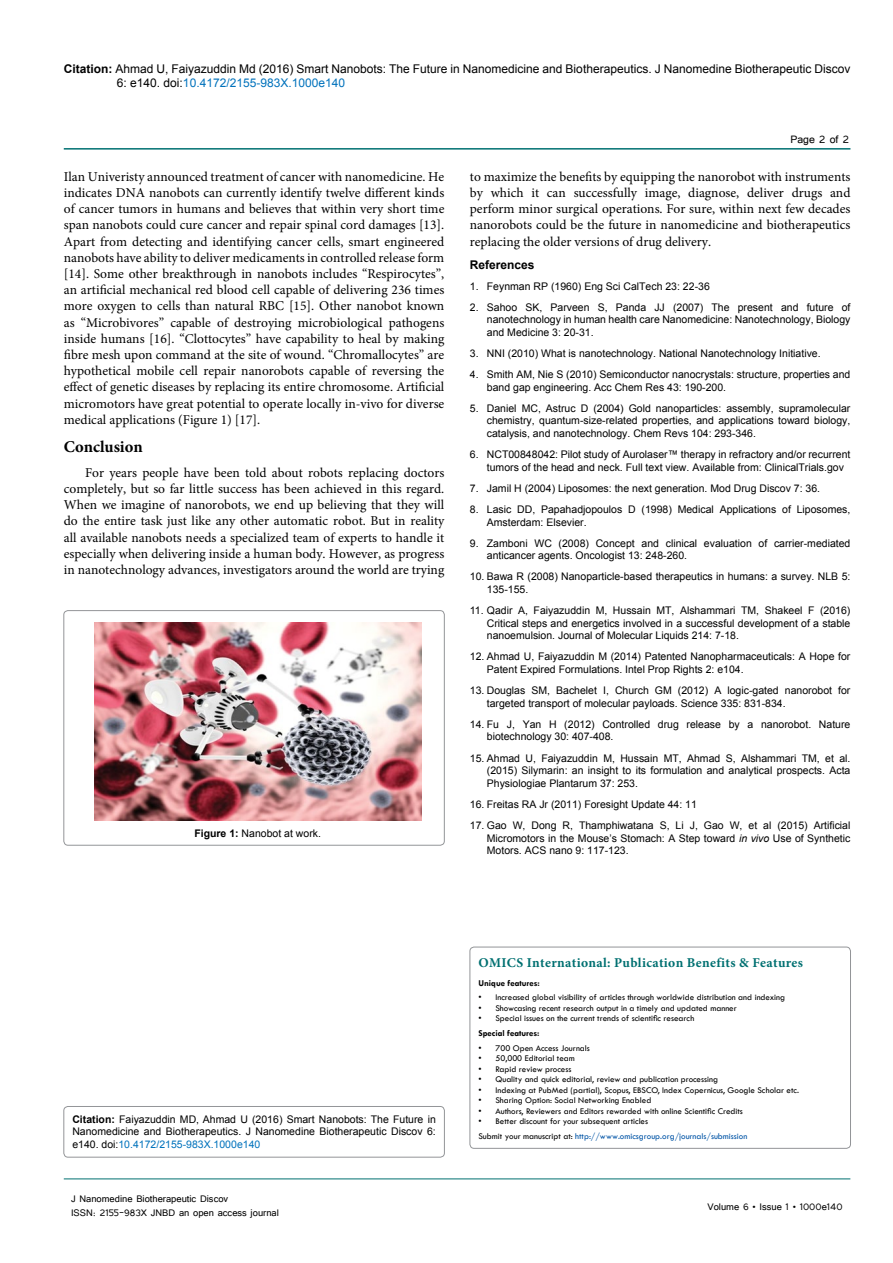
<style>
.page{position:relative;width:893px;height:1263px;background:#fff}
.page>*{position:absolute;margin:0;border:0;box-sizing:border-box;transform-origin:0 0}
.sh1{font:700 16.5px "Minion Pro";color:#000}
.t1{font:13.5px/16.2px "Minion Pro";color:#000;text-align:justify}
.t2{font:700 13.5px "Minion Pro";letter-spacing:.025em;color:#007071}
.t3{font:13.5px "Tunga";color:#000}
.t4{font:12px/14.4px "Arial";color:#000}
.t5{font:12px/14.4px "Tunga";color:#000}
.t6{font:700 12px "Arial";color:#000}
.t7{font:10.5px/12.6px "Arial";color:#000}
.t8{font:9px "Tw Cen";color:#000}
.t9{font:9px "Tw Cen";color:#0054a6}
.t10{font:700 9px "Tw Cen";color:#000}
.s1{font-weight:700}
.s2{color:#0072bc}
.s3{font-style:italic}
.s4{color:#000}
</style>
<div class="page">
<hr style="left:64px;top:148px;width:786px;height:2px;background:#007071">
<hr style="left:64px;top:1179px;width:786px;height:1px;background:#007071">
<div style="left:64px;top:1106px;width:380px;height:51px;border:1px solid #939598;border-radius:4px"></div>
<div style="left:470px;top:947px;width:380px;height:201px;border:1px solid #939598;border-radius:4px"></div>
<img style="left:94px;top:622px;width:327px;height:199px">
<div style="left:64px;top:610px;width:380px;height:235px;border:1px solid #939598;border-radius:4px"></div>
<p class="t4" style="left:117px;top:61px;width:735px;text-indent:-53px"><span class="s1">Citation:</span> Ahmad U, Faiyazuddin Md (2016) Smart Nanobots: The Future in Nanomedicine and Biotherapeutics. J Nanomedine Biotherapeutic Discov<br>6: e140. doi:<span class="s2">10.4172/2155-983X.1000e140</span></p>
<p class="t1" style="left:64px;top:168px;width:382px">Ilan Univeristy announced treatment of cancer with nanomedicine. He indicates DNA nanobots can currently identify twelve different kinds of cancer tumors in humans and believes that within very short time span nanobots could cure cancer and repair spinal cord damages [13].<br>Apart from detecting and identifying cancer cells, smart engineered nanobots have ability to deliver medicaments in controlled release form [14]. Some other breakthrough in nanobots includes “Respirocytes”, an artificial mechanical red blood cell capable of delivering 236 times more oxygen to cells than natural RBC [15]. Other nanobot known as “Microbivores” capable of destroying microbiological pathogens inside humans [16]. “Clottocytes” have capability to heal by making fibre mesh upon command at the site of wound. “Chromallocytes” are hypothetical mobile cell repair nanorobots capable of reversing the effect of genetic diseases by replacing its entire chromosome. Artificial micromotors have great potential to operate locally in-vivo for diverse medical applications (Figure 1) [17].</p>
<p class="sh1" style="left:64px;top:435px;width:81px">Conclusion</p>
<p class="t1" style="left:64px;top:464px;width:382px;text-indent:21px">For years people have been told about robots replacing doctors completely, but so far little success has been achieved in this regard.<br>When we imagine of nanorobots, we end up believing that they will do the entire task just like any other automatic robot. But in reality all available nanobots needs a specialized team of experts to handle it especially when delivering inside a human body. However, as progress in nanotechnology advances, investigators around the world are trying</p>
<p class="t7" style="left:194px;top:827px;width:128px"><span class="s1">Figure 1:</span> Nanobot at work.</p>
<p class="t3" style="left:790px;top:131px;width:60px">Page 2 of 2</p>
<p class="t1" style="left:470px;top:168px;width:382px">to maximize the benefits by equipping the nanorobot with instruments by which it can successfully image, diagnose, deliver drugs and perform minor surgical operations. For sure, within next few decades nanorobots could be the future in nanomedicine and biotherapeutics replacing the older versions of drug delivery.</p>
<p class="t6" style="left:470px;top:256px;width:66px">References</p>
<p class="t7" style="left:470px;top:280px;width:241px">1. Feynman RP (1960) Eng Sci CalTech 23: 22-36</p>
<p class="t7" style="left:487px;top:301px;width:365px;text-align:justify;text-indent:-17px">2. Sahoo SK, Parveen S, Panda JJ (2007) The present and future of nanotechnology in human health care Nanomedicine: Nanotechnology, Biology and Medicine 3: 20-31.</p>
<p class="t7" style="left:470px;top:347px;width:352px">3. NNI (2010) What is nanotechnology. National Nanotechnology Initiative.</p>
<p class="t7" style="left:487px;top:368px;width:365px;text-indent:-17px">4. Smith AM, Nie S (2010) Semiconductor nanocrystals: structure, properties and band gap engineering. Acc Chem Res 43: 190-200.</p>
<p class="t7" style="left:487px;top:402px;width:365px;text-align:justify;text-indent:-17px">5. Daniel MC, Astruc D (2004) Gold nanoparticles: assembly, supramolecular chemistry, quantum-size-related properties, and applications toward biology, catalysis, and nanotechnology. Chem Revs 104: 293-346.</p>
<p class="t7" style="left:487px;top:448px;width:365px;text-indent:-17px">6. NCT00848042: Pilot study of Aurolaser™ therapy in refractory and/or recurrent tumors of the head and neck. Full text view. Available from: ClinicalTrials.gov</p>
<p class="t7" style="left:470px;top:482px;width:352px">7. Jamil H (2004) Liposomes: the next generation. Mod Drug Discov 7: 36.</p>
<p class="t7" style="left:487px;top:503px;width:365px;text-indent:-17px">8. Lasic DD, Papahadjopoulos D (1998) Medical Applications of Liposomes,<br>Amsterdam: Elsevier.</p>
<p class="t7" style="left:487px;top:537px;width:365px;text-indent:-17px">9. Zamboni WC (2008) Concept and clinical evaluation of carrier-mediated anticancer agents. Oncologist 13: 248-260.</p>
<p class="t7" style="left:487px;top:570px;width:365px;text-indent:-17px">10. Bawa R (2008) Nanoparticle-based therapeutics in humans: a survey. NLB 5:<br>135-155.</p>
<p class="t7" style="left:487px;top:604px;width:365px;text-align:justify;text-indent:-17px">11. Qadir A, Faiyazuddin M, Hussain MT, Alshammari TM, Shakeel F (2016)<br>Critical steps and energetics involved in a successful development of a stable nanoemulsion. Journal of Molecular Liquids 214: 7-18.</p>
<p class="t7" style="left:487px;top:650px;width:365px;text-indent:-17px">12. Ahmad U, Faiyazuddin M (2014) Patented Nanopharmaceuticals: A Hope for<br>Patent Expired Formulations. Intel Prop Rights 2: e104.</p>
<p class="t7" style="left:487px;top:684px;width:365px;text-indent:-17px">13. Douglas SM, Bachelet I, Church GM (2012) A logic-gated nanorobot for targeted transport of molecular payloads. Science 335: 831-834.</p>
<p class="t7" style="left:487px;top:718px;width:365px;text-indent:-17px">14. Fu J, Yan H (2012) Controlled drug release by a nanorobot. Nature biotechnology 30: 407-408.</p>
<p class="t7" style="left:487px;top:752px;width:365px;text-align:justify;text-indent:-17px">15. Ahmad U, Faiyazuddin M, Hussain MT, Ahmad S, Alshammari TM, et al. (2015) Silymarin: an insight to its formulation and analytical prospects. Acta Physiologiae Plantarum 37: 253.</p>
<p class="t7" style="left:470px;top:798px;width:229px">16. Freitas RA Jr (2011) Foresight Update 44: 11</p>
<p class="t7" style="left:487px;top:819px;width:365px;text-align:justify;text-indent:-17px">17. Gao W, Dong R, Thamphiwatana S, Li J, Gao W, et al (2015) Artificial Micromotors in the Mouse’s Stomach: A Step toward <span class="s3">in vivo</span> Use of Synthetic Motors. ACS nano 9: 117-123.</p>
<p class="t7" style="left:72px;top:1113px;width:365px;text-align:justify"><span class="s1">Citation:</span> Faiyazuddin MD, Ahmad U (2016) Smart Nanobots: The Future in Nanomedicine and Biotherapeutics. J Nanomedine Biotherapeutic Discov 6: e140. doi:<span class="s2">10.4172/2155-983X.1000e140</span></p>
<p class="t5" style="left:71px;top:1190px;width:209px">J Nanomedine Biotherapeutic Discov<br>ISSN: 2155-983X JNBD an open access journal</p>
<p class="t2" style="left:478px;top:953px;width:326px">OMICS International: Publication Benefits &amp; Features</p>
<p class="t10" style="left:478px;top:977px;width:63px">Unique features:</p>
<p class="t8" style="left:478px;top:992px;width:308px">• Increased global visibility of articles through worldwide distribution and indexing</p>
<p class="t8" style="left:478px;top:1002px;width:260px">• Showcasing recent research output in a timely and updated manner</p>
<p class="t8" style="left:478px;top:1013px;width:217px">• Special issues on the current trends of scientific research</p>
<p class="t10" style="left:478px;top:1028px;width:63px">Special features:</p>
<p class="t8" style="left:478px;top:1042px;width:113px">• 700 Open Access Journals</p>
<p class="t8" style="left:478px;top:1053px;width:98px">• 50,000 Editorial team</p>
<p class="t8" style="left:478px;top:1063px;width:94px">• Rapid review process</p>
<p class="t8" style="left:478px;top:1074px;width:241px">• Quality and quick editorial, review and publication processing</p>
<p class="t8" style="left:478px;top:1084px;width:322px">• Indexing at PubMed (partial), Scopus, EBSCO, Index Copernicus, Google Scholar etc.</p>
<p class="t8" style="left:478px;top:1095px;width:174px">• Sharing Option: Social Networking Enabled</p>
<p class="t8" style="left:478px;top:1105px;width:266px">• Authors, Reviewers and Editors rewarded with online Scientific Credits</p>
<p class="t8" style="left:478px;top:1116px;width:171px">• Better discount for your subsequent articles</p>
<p class="t9" style="left:478px;top:1131px;width:270px"><span class="s4">Submit your manuscript at:</span> http://www.omicsgroup.org/journals/submission</p>
<p class="t5" style="left:707px;top:1199px;width:137px">Volume 6 • Issue 1 • 1000e140</p>
</div>
